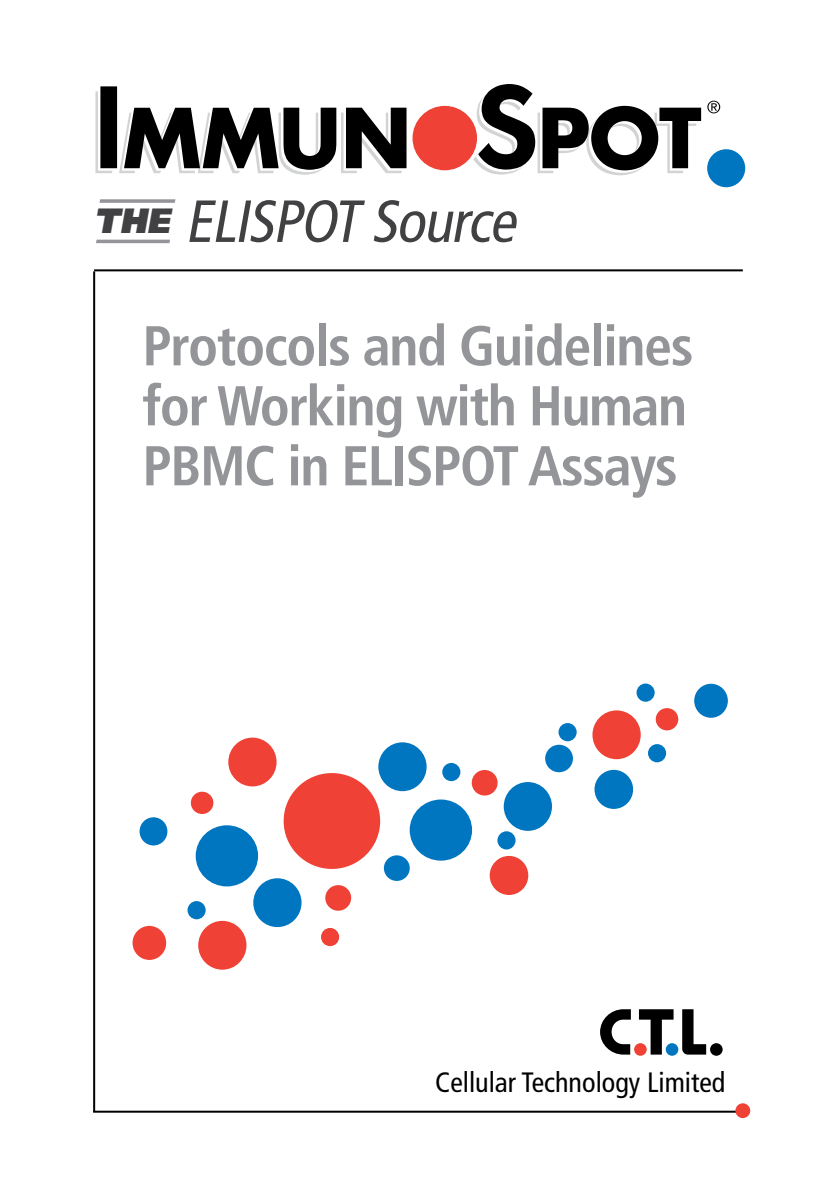
<style>
.page{position:relative;width:840px;height:1191px;background:#fff}
.page>*{position:absolute;margin:0;border:0;box-sizing:border-box;transform-origin:0 0}
.t1{font:italic condensed 59.4px "Frutiger LT Std";color:#414042}
.t2{font:700 condensed 56px/60px "Frutiger LT Std";letter-spacing:-.025em;color:#939598;text-align:justify}
.t3{font:condensed 28px "Frutiger LT Std";color:#000}
.s1{font-weight:900;font-stretch:normal;font-size:35px}
</style>
<div class="page">
<hr style="left:94px;top:269px;width:648px;height:2px;background:#000">
<hr style="left:93px;top:271px;width:2px;height:840px;background:#000">
<hr style="left:93px;top:1110px;width:649px;height:2px;background:#000">
<div style="left:409px;top:799px;width:63px;height:61px;background:#0076c0;border-radius:50%"></div>
<div style="left:283px;top:773px;width:97px;height:96px;background:#ef4135;border-radius:50%"></div>
<div style="left:497px;top:831px;width:18px;height:18px;background:#0076c0;border-radius:50%"></div>
<div style="left:378px;top:742px;width:48px;height:49px;background:#0076c0;border-radius:50%"></div>
<div style="left:228px;top:737px;width:48px;height:49px;background:#ef4135;border-radius:50%"></div>
<div style="left:198px;top:921px;width:48px;height:48px;background:#ef4135;border-radius:50%"></div>
<div style="left:503px;top:782px;width:48px;height:49px;background:#0076c0;border-radius:50%"></div>
<div style="left:592px;top:710px;width:48px;height:49px;background:#ef4135;border-radius:50%"></div>
<div style="left:195px;top:825px;width:63px;height:61px;background:#0076c0;border-radius:50%"></div>
<div style="left:253px;top:878px;width:48px;height:49px;background:#0076c0;border-radius:50%"></div>
<div style="left:139px;top:817px;width:28px;height:28px;background:#0076c0;border-radius:50%"></div>
<div style="left:132px;top:926px;width:34px;height:34px;background:#ef4135;border-radius:50%"></div>
<div style="left:489px;top:856px;width:39px;height:39px;background:#ef4135;border-radius:50%"></div>
<div style="left:594px;top:770px;width:38px;height:39px;background:#0076c0;border-radius:50%"></div>
<div style="left:693px;top:684px;width:34px;height:34px;background:#0076c0;border-radius:50%"></div>
<div style="left:471px;top:770px;width:26px;height:25px;background:#ef4135;border-radius:50%"></div>
<div style="left:545px;top:744px;width:27px;height:28px;background:#0076c0;border-radius:50%"></div>
<div style="left:655px;top:708px;width:23px;height:22px;background:#ef4135;border-radius:50%"></div>
<div style="left:383px;top:855px;width:26px;height:26px;background:#0076c0;border-radius:50%"></div>
<div style="left:325px;top:885px;width:26px;height:25px;background:#ef4135;border-radius:50%"></div>
<div style="left:191px;top:791px;width:22px;height:23px;background:#ef4135;border-radius:50%"></div>
<div style="left:187px;top:901px;width:18px;height:18px;background:#0076c0;border-radius:50%"></div>
<div style="left:321px;top:928px;width:18px;height:18px;background:#ef4135;border-radius:50%"></div>
<div style="left:647px;top:744px;width:18px;height:18px;background:#0076c0;border-radius:50%"></div>
<div style="left:558px;top:723px;width:18px;height:18px;background:#0076c0;border-radius:50%"></div>
<div style="left:442px;top:763px;width:18px;height:18px;background:#0076c0;border-radius:50%"></div>
<div style="left:636px;top:683px;width:18px;height:18px;background:#0076c0;border-radius:50%"></div>
<svg style="left:639px;top:1009px;width:34px;height:45px"></svg>
<svg style="left:682px;top:1009px;width:23px;height:45px"></svg>
<div style="left:633px;top:1043px;width:13px;height:12px;background:#ef4135;border-radius:50%"></div>
<svg style="left:600px;top:1009px;width:30px;height:45px"></svg>
<div style="left:665px;top:1043px;width:13px;height:12px;background:#0076c0;border-radius:50%"></div>
<div style="left:709px;top:1043px;width:13px;height:12px;background:#000;border-radius:50%"></div>
<div style="left:735px;top:1103px;width:14px;height:15px;background:#ef4135;border-radius:50%"></div>
<svg style="left:95px;top:91px;width:537px;height:84px"></svg>
<svg style="left:98px;top:91px;width:585px;height:82px"></svg>
<svg style="left:707px;top:101px;width:12px;height:12px"></svg>
<div style="left:706px;top:149px;width:38px;height:38px;background:#0076c0;border-radius:50%"></div>
<svg style="left:100px;top:84px;width:600px;height:86px"></svg>
<svg style="left:99px;top:199px;width:76px;height:4px"></svg>
<svg style="left:96px;top:240px;width:74px;height:3px"></svg>
<p class="t1" style="left:94px;top:187px;width:435px"><span class="s1">THE</span> ELISPOT Source</p>
<p class="t2" style="left:142px;top:316px;width:552px">Protocols and Guidelines for Working with Human PBMC in ELISPOT Assays</p>
<p class="t3" style="left:435px;top:1066px;width:291px">Cellular Technology Limited</p>
</div>
